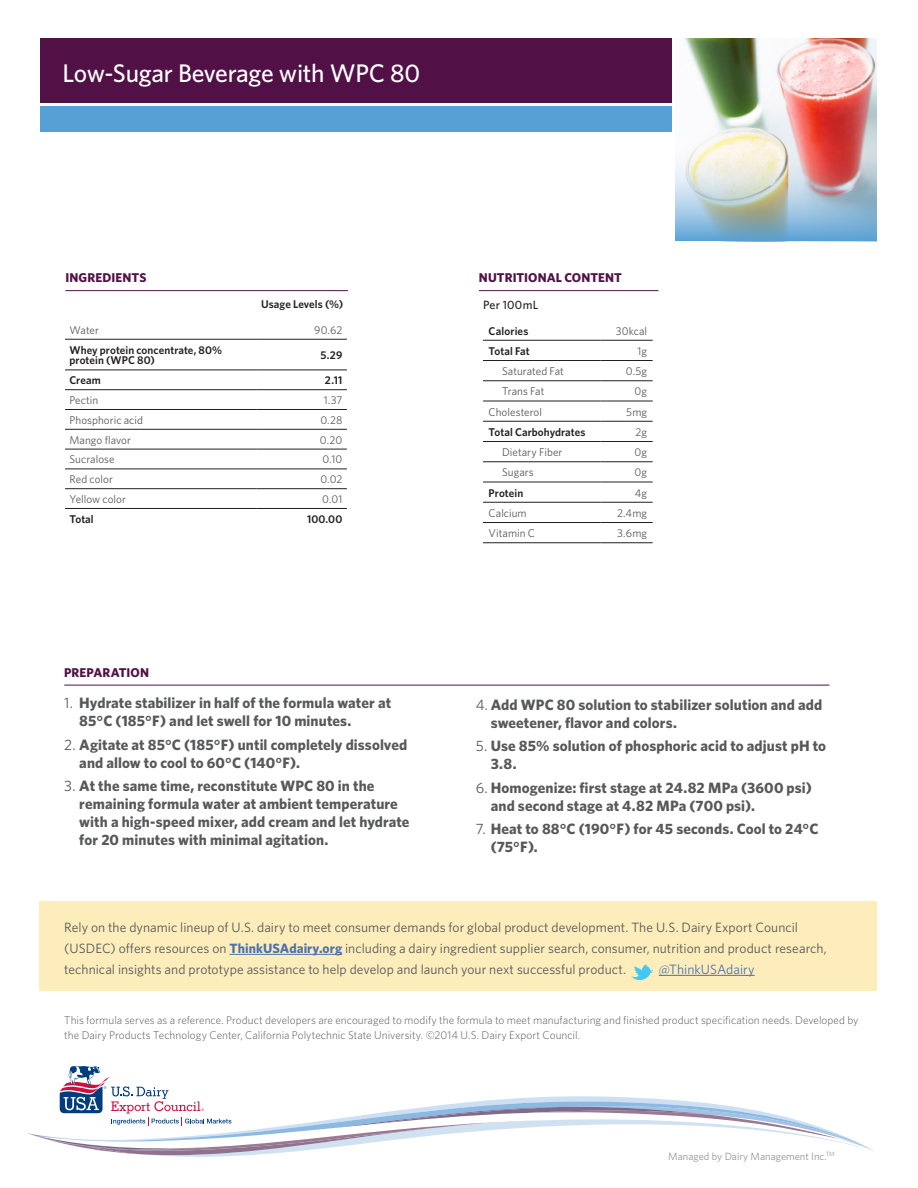
<style>
.page{position:relative;width:918px;height:1188px;background:#fff}
.page>*{position:absolute;margin:0;border:0;box-sizing:border-box;transform-origin:0 0}
.t1{font:500 25.5px "Whitney";letter-spacing:-.01em;color:#fff}
.t2{font:700 15px/18px "Whitney";letter-spacing:.005em;color:#57585a}
.Signoff{font:13.5px/21px "Whitney";letter-spacing:.005em;color:#57585a}
.Signoff-2{font:13.5px "Whitney";color:#4d72ac}
.Subhead{font:700 12.75px "Whitney";letter-spacing:.005em;color:#521146}
.Subhead-2{font:500 12px "Whitney";letter-spacing:.02em;color:#231f20}
.Body__L2{font:300 11.25px/15px "Whitney";letter-spacing:.005em;color:#57585a}
.Table_Header{font:11.25px "Whitney";letter-spacing:.005em;color:#57585a}
.Table_Header-2{font:600 11.25px/10.8px "Whitney";letter-spacing:.005em;color:#231f20}
.t3{font:10.5px "Whitney";color:#939598}
.s1{font-weight:400}
.s2{font-weight:700;color:#4d72ac}
</style>
<div class="page">
<svg style="left:29px;top:1066px;width:845px;height:91px"></svg>
<div style="left:40px;top:106px;width:631px;height:26px;background:#56a0d5"></div>
<div style="left:40px;top:39px;width:631px;height:64px;background:#521146"></div>
<hr style="left:479px;top:290px;width:179px;height:1px;background:#521146">
<hr style="left:65px;top:339px;width:191px;height:1px;background:#231f20">
<hr style="left:256px;top:339px;width:91px;height:1px;background:#231f20">
<hr style="left:65px;top:370px;width:191px;height:1px;background:#231f20">
<hr style="left:256px;top:370px;width:91px;height:1px;background:#231f20">
<hr style="left:65px;top:389px;width:191px;height:1px;background:#231f20">
<hr style="left:256px;top:389px;width:91px;height:1px;background:#231f20">
<hr style="left:65px;top:409px;width:191px;height:1px;background:#231f20">
<hr style="left:256px;top:409px;width:91px;height:1px;background:#231f20">
<hr style="left:65px;top:429px;width:191px;height:1px;background:#231f20">
<hr style="left:256px;top:429px;width:91px;height:1px;background:#231f20">
<hr style="left:65px;top:449px;width:191px;height:1px;background:#231f20">
<hr style="left:256px;top:449px;width:91px;height:1px;background:#231f20">
<hr style="left:65px;top:469px;width:191px;height:1px;background:#231f20">
<hr style="left:256px;top:469px;width:91px;height:1px;background:#231f20">
<hr style="left:65px;top:488px;width:191px;height:1px;background:#231f20">
<hr style="left:256px;top:488px;width:91px;height:1px;background:#231f20">
<hr style="left:65px;top:508px;width:191px;height:1px;background:#231f20">
<hr style="left:256px;top:508px;width:91px;height:1px;background:#231f20">
<hr style="left:65px;top:290px;width:283px;height:1px;background:#521146">
<svg style="left:483px;top:339px;width:170px;height:163px"></svg>
<hr style="left:483px;top:340px;width:118px;height:1px;background:#231f20">
<hr style="left:601px;top:340px;width:52px;height:1px;background:#231f20">
<hr style="left:483px;top:360px;width:118px;height:1px;background:#231f20">
<hr style="left:601px;top:360px;width:52px;height:1px;background:#231f20">
<hr style="left:483px;top:380px;width:118px;height:1px;background:#231f20">
<hr style="left:601px;top:380px;width:52px;height:1px;background:#231f20">
<hr style="left:483px;top:401px;width:118px;height:1px;background:#231f20">
<hr style="left:601px;top:401px;width:52px;height:1px;background:#231f20">
<hr style="left:483px;top:421px;width:118px;height:1px;background:#231f20">
<hr style="left:601px;top:421px;width:52px;height:1px;background:#231f20">
<hr style="left:483px;top:441px;width:118px;height:1px;background:#231f20">
<hr style="left:601px;top:441px;width:52px;height:1px;background:#231f20">
<hr style="left:483px;top:461px;width:118px;height:1px;background:#231f20">
<hr style="left:601px;top:461px;width:52px;height:1px;background:#231f20">
<hr style="left:483px;top:482px;width:118px;height:1px;background:#231f20">
<hr style="left:601px;top:482px;width:52px;height:1px;background:#231f20">
<hr style="left:483px;top:502px;width:118px;height:1px;background:#231f20">
<hr style="left:601px;top:502px;width:52px;height:1px;background:#231f20">
<hr style="left:483px;top:522px;width:118px;height:1px;background:#231f20">
<hr style="left:601px;top:522px;width:52px;height:1px;background:#231f20">
<hr style="left:483px;top:542px;width:118px;height:1px;background:#231f20">
<hr style="left:601px;top:542px;width:52px;height:1px;background:#231f20">
<hr style="left:64px;top:685px;width:765px;height:1px;background:#521146">
<img style="left:684px;top:39px;width:193px;height:111px">
<img style="left:676px;top:150px;width:201px;height:91px">
<div style="left:40px;top:901px;width:837px;height:90px;background:#fdedba"></div>
<hr style="left:230px;top:954px;width:112px;height:1px;background:#4d72ac">
<hr style="left:659px;top:975px;width:96px;height:1px;background:#4d72ac">
<svg style="left:631px;top:965px;width:22px;height:15px"></svg>
<p class="t1" style="left:63px;top:56px;width:359px">Low-Sugar Beverage with WPC 80</p>
<p class="Subhead" style="left:65px;top:269px;width:82px">INGREDIENTS</p>
<p class="Subhead" style="left:479px;top:269px;width:145px">NUTRITIONAL CONTENT</p>
<p class="Table_Header-2" style="left:261px;top:299px;width:84px">Usage Levels (%)</p>
<p class="Subhead-2" style="left:483px;top:297px;width:57px">Per 100mL</p>
<p class="Table_Header-2" style="left:489px;top:325px;width:41px">Calories</p>
<p class="Table_Header" style="left:616px;top:323px;width:33px">30kcal</p>
<p class="Table_Header-2" style="left:489px;top:345px;width:43px">Total Fat</p>
<p class="Table_Header" style="left:638px;top:343px;width:11px">1g</p>
<p class="Table_Header" style="left:502px;top:364px;width:63px">Saturated Fat</p>
<p class="Table_Header" style="left:626px;top:364px;width:23px">0.5g</p>
<p class="Table_Header" style="left:502px;top:384px;width:44px">Trans Fat</p>
<p class="Table_Header" style="left:635px;top:384px;width:14px">0g</p>
<p class="Table_Header" style="left:489px;top:404px;width:55px">Cholesterol</p>
<p class="Table_Header" style="left:626px;top:404px;width:22px">5mg</p>
<p class="Table_Header-2" style="left:489px;top:426px;width:98px">Total Carbohydrates</p>
<p class="Table_Header" style="left:635px;top:424px;width:13px">2g</p>
<p class="Table_Header" style="left:502px;top:445px;width:62px">Dietary Fiber</p>
<p class="Table_Header" style="left:635px;top:445px;width:14px">0g</p>
<p class="Table_Header" style="left:502px;top:465px;width:33px">Sugars</p>
<p class="Table_Header" style="left:635px;top:465px;width:14px">0g</p>
<p class="Table_Header-2" style="left:489px;top:487px;width:36px">Protein</p>
<p class="Table_Header" style="left:635px;top:485px;width:14px">4g</p>
<p class="Table_Header" style="left:489px;top:505px;width:40px">Calcium</p>
<p class="Table_Header" style="left:617px;top:505px;width:31px">2.4mg</p>
<p class="Table_Header" style="left:489px;top:526px;width:48px">Vitamin C</p>
<p class="Table_Header" style="left:617px;top:526px;width:31px">3.6mg</p>
<p class="Table_Header" style="left:69px;top:322px;width:31px">Water</p>
<p class="Table_Header" style="left:314px;top:322px;width:30px">90.62</p>
<p class="Table_Header-2" style="left:69px;top:344px;width:154px">Whey protein concentrate, 80% protein (WPC 80)</p>
<p class="Table_Header-2" style="left:321px;top:350px;width:23px">5.29</p>
<p class="Table_Header-2" style="left:69px;top:375px;width:33px">Cream</p>
<p class="Table_Header-2" style="left:325px;top:375px;width:19px">2.11</p>
<p class="Table_Header" style="left:69px;top:393px;width:30px">Pectin</p>
<p class="Table_Header" style="left:324px;top:393px;width:20px">1.37</p>
<p class="Table_Header" style="left:69px;top:413px;width:75px">Phosphoric acid</p>
<p class="Table_Header" style="left:320px;top:413px;width:23px">0.28</p>
<p class="Table_Header" style="left:69px;top:432px;width:63px">Mango flavor</p>
<p class="Table_Header" style="left:320px;top:432px;width:24px">0.20</p>
<p class="Table_Header" style="left:69px;top:452px;width:47px">Sucralose</p>
<p class="Table_Header" style="left:322px;top:452px;width:21px">0.10</p>
<p class="Table_Header" style="left:69px;top:472px;width:45px">Red color</p>
<p class="Table_Header" style="left:320px;top:472px;width:24px">0.02</p>
<p class="Table_Header" style="left:69px;top:492px;width:58px">Yellow color</p>
<p class="Table_Header" style="left:322px;top:492px;width:22px">0.01</p>
<p class="Table_Header-2" style="left:69px;top:513px;width:26px">Total</p>
<p class="Table_Header-2" style="left:307px;top:513px;width:37px">100.00</p>
<p class="Subhead" style="left:64px;top:664px;width:86px">PREPARATION</p>
<p class="t2" style="left:79px;top:694px;width:313px;text-indent:-15px"><span class="s1">1.</span> Hydrate stabilizer in half of the formula water at<br>85°C (185°F) and let swell for 10 minutes.</p>
<p class="t2" style="left:79px;top:735px;width:330px;text-indent:-15px"><span class="s1">2.</span> Agitate at 85°C (185°F) until completely dissolved and allow to cool to 60°C (140°F).</p>
<p class="t2" style="left:79px;top:777px;width:332px;text-indent:-15px"><span class="s1">3.</span> At the same time, reconstitute WPC 80 in the remaining formula water at ambient temperature with a high-speed mixer, add cream and let hydrate for 20 minutes with minimal agitation.</p>
<p class="t2" style="left:491px;top:695px;width:333px;text-indent:-15px"><span class="s1">4.</span> Add WPC 80 solution to stabilizer solution and add sweetener, flavor and colors.</p>
<p class="t2" style="left:491px;top:737px;width:337px;text-indent:-15px"><span class="s1">5.</span> Use 85% solution of phosphoric acid to adjust pH to<br>3.8.</p>
<p class="t2" style="left:491px;top:778px;width:323px;text-indent:-15px"><span class="s1">6.</span> Homogenize: first stage at 24.82 MPa (3600 psi) and second stage at 4.82 MPa (700 psi).</p>
<p class="t2" style="left:491px;top:820px;width:329px;text-indent:-15px"><span class="s1">7.</span> Heat to 88°C (190°F) for 45 seconds. Cool to 24°C (75°F).</p>
<p class="Signoff" style="left:64px;top:916px;width:764px">Rely on the dynamic lineup of U.S. dairy to meet consumer demands for global product development. The U.S. Dairy Export Council (USDEC) offers resources on <span class="s2">ThinkUSAdairy.org</span> including a dairy ingredient supplier search, consumer, nutrition and product research, technical insights and prototype assistance to help develop and launch your next successful product.</p>
<p class="Signoff-2" style="left:659px;top:960px;width:97px">@ThinkUSAdairy</p>
<p class="Body__L2" style="left:64px;top:1012px;width:796px">This formula serves as a reference. Product developers are encouraged to modify the formula to meet manufacturing and finished product specification needs. Developed by the Dairy Products Technology Center, California Polytechnic State University. ©2014 U.S. Dairy Export Council.</p>
<p class="t3" style="left:668px;top:1149px;width:168px">Managed by Dairy Management Inc.<sup>TM</sup></p>
</div>
